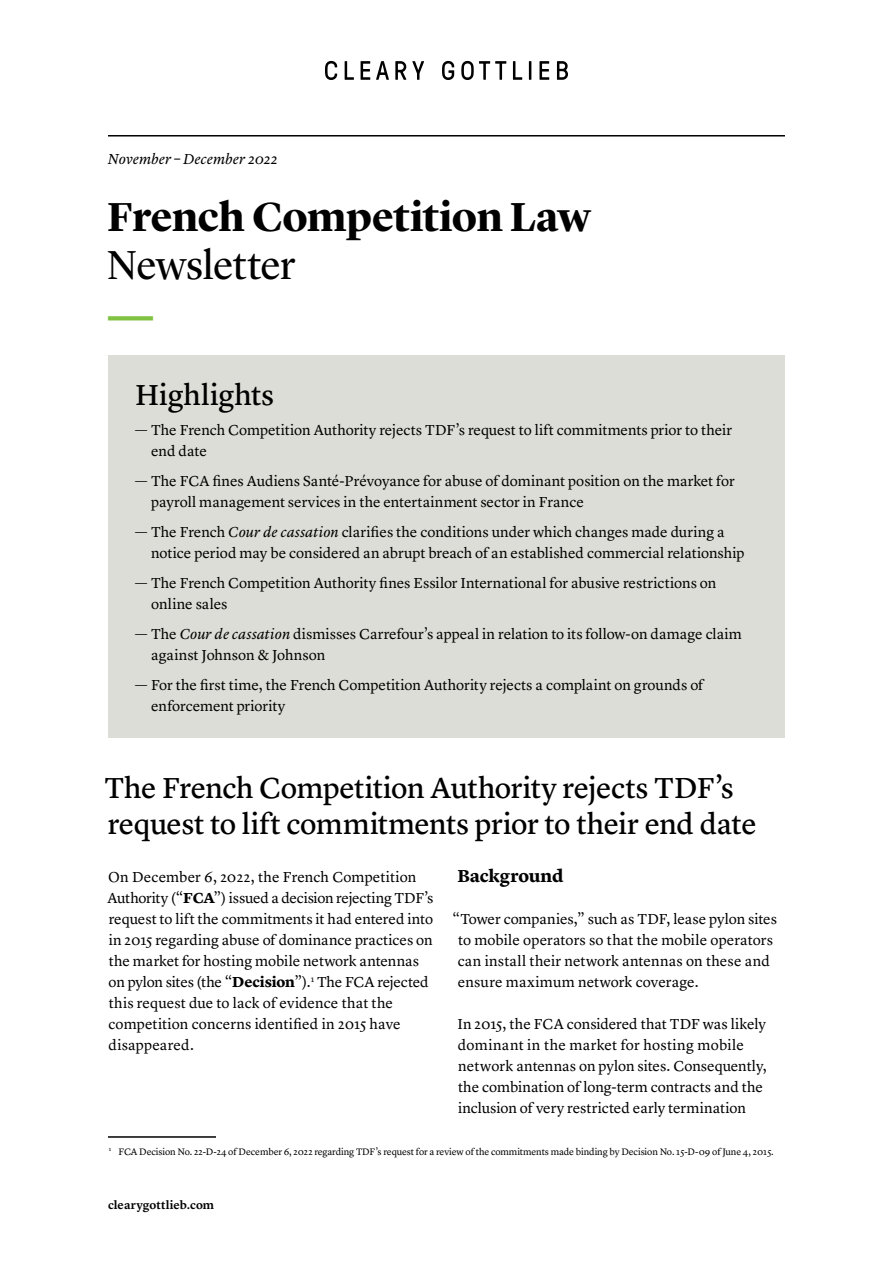
<style>
.page{position:relative;width:893px;height:1263px;background:#fff}
.page>*{position:absolute;margin:0;border:0;box-sizing:border-box;transform-origin:0 0}
.t1{font:500 45px "Aktiv Grotesk";color:#80c342}
.t2{font:700 42px "Lyon Display";letter-spacing:-.01em;color:#000}
.t3{font:42px "Lyon Display";letter-spacing:-.01em;color:#000}
.t4{font:30px/36px "Lyon Text Regular No.2";letter-spacing:-.015em;color:#000}
.t5{font:700 18px "Lyon Text";letter-spacing:-.01em;color:#000}
.t6{font:15px/21px "Lyon Text";color:#000}
.t7{font:italic 15px "Lyon Text";letter-spacing:.005em;color:#000}
.t8{font:600 12px "Lyon Text";letter-spacing:.005em;color:#000}
.t9{font:9.75px "Lyon Text";letter-spacing:-.01em;color:#000}
.s1{font-weight:700;font-style:normal}
.s2{font-style:italic}
.s3{font-weight:700}
</style>
<div class="page">
<svg style="left:325px;top:61px;width:12px;height:19px"></svg>
<svg style="left:345px;top:61px;width:9px;height:19px"></svg>
<svg style="left:361px;top:61px;width:9px;height:19px"></svg>
<svg style="left:376px;top:61px;width:13px;height:19px"></svg>
<svg style="left:395px;top:61px;width:11px;height:19px"></svg>
<svg style="left:412px;top:61px;width:12px;height:19px"></svg>
<svg style="left:442px;top:61px;width:12px;height:19px"></svg>
<svg style="left:461px;top:61px;width:45px;height:19px"></svg>
<svg style="left:513px;top:61px;width:9px;height:19px"></svg>
<svg style="left:529px;top:61px;width:2px;height:19px"></svg>
<svg style="left:539px;top:61px;width:10px;height:19px"></svg>
<svg style="left:557px;top:61px;width:11px;height:19px"></svg>
<hr style="left:108px;top:135px;width:677px;height:2px;background:#000">
<div style="left:108px;top:355px;width:677px;height:383px;background:#ddddd7"></div>
<hr style="left:108px;top:1136px;width:108px;height:2px;background:#000">
<p class="t7" style="left:108px;top:147px;width:171px">November <span class="s1">–</span> December 2022</p>
<h2 class="t2" style="left:107px;top:185px;width:485px">French Competition Law</h2>
<h2 class="t3" style="left:107px;top:234px;width:190px">Newsletter</h2>
<h1 class="t1" style="left:108px;top:289px;width:46px">—</h1>
<h3 class="t4" style="left:135px;top:374px;width:141px">Highlights</h3>
<p class="t6" style="left:151px;top:418px;width:582px;text-indent:-16px">— The French Competition Authority rejects TDF’s request to lift commitments prior to their end date</p>
<p class="t6" style="left:151px;top:469px;width:585px;text-indent:-16px">— The FCA fines Audiens Santé-Prévoyance for abuse of dominant position on the market for payroll management services in the entertainment sector in France</p>
<p class="t6" style="left:151px;top:520px;width:595px;text-indent:-16px">— The French <span class="s2">Cour de cassation</span> clarifies the conditions under which changes made during a notice period may be considered an abrupt breach of an established commercial relationship</p>
<p class="t6" style="left:151px;top:571px;width:567px;text-indent:-16px">— The French Competition Authority fines Essilor International for abusive restrictions on online sales</p>
<p class="t6" style="left:151px;top:622px;width:592px;text-indent:-16px">— The <span class="s2">Cour de cassation</span> dismisses Carrefour’s appeal in relation to its follow-on damage claim against Johnson &amp; Johnson</p>
<p class="t6" style="left:151px;top:673px;width:554px;text-indent:-16px">— For the first time, the French Competition Authority rejects a complaint on grounds of enforcement priority</p>
<h3 class="t4" style="left:105px;top:768px;width:653px">The French Competition Authority rejects TDF’s request to lift commitments prior to their end date</h3>
<p class="t6" style="left:107px;top:865px;width:328px">On December 6, 2022, the French Competition Authority (“<span class="s3">FCA</span>”) issued a decision rejecting TDF’s request to lift the commitments it had entered into in 2015 regarding abuse of dominance practices on the market for hosting mobile network antennas on pylon sites (the “<span class="s3">Decision</span>”).<sup>1</sup> The FCA rejected this request due to lack of evidence that the competition concerns identified in 2015 have disappeared.</p>
<p class="t5" style="left:457px;top:862px;width:108px">Background</p>
<p class="t6" style="left:458px;top:907px;width:321px;text-indent:-5px">“Tower companies,” such as TDF, lease pylon sites to mobile operators so that the mobile operators can install their network antennas on these and ensure maximum network coverage.</p>
<p class="t6" style="left:457px;top:1012px;width:311px">In 2015, the FCA considered that TDF was likely dominant in the market for hosting mobile network antennas on pylon sites. Consequently, the combination of long-term contracts and the inclusion of very restricted early termination</p>
<p class="t9" style="left:109px;top:1144px;width:666px"><sup>1</sup> FCA Decision No. 22-D-24 of December 6, 2022 regarding TDF’s request for a review of the commitments made binding by Decision No. 15-D-09 of June 4, 2015.</p>
<p class="t8" style="left:108px;top:1195px;width:108px">clearygottlieb.com</p>
</div>
